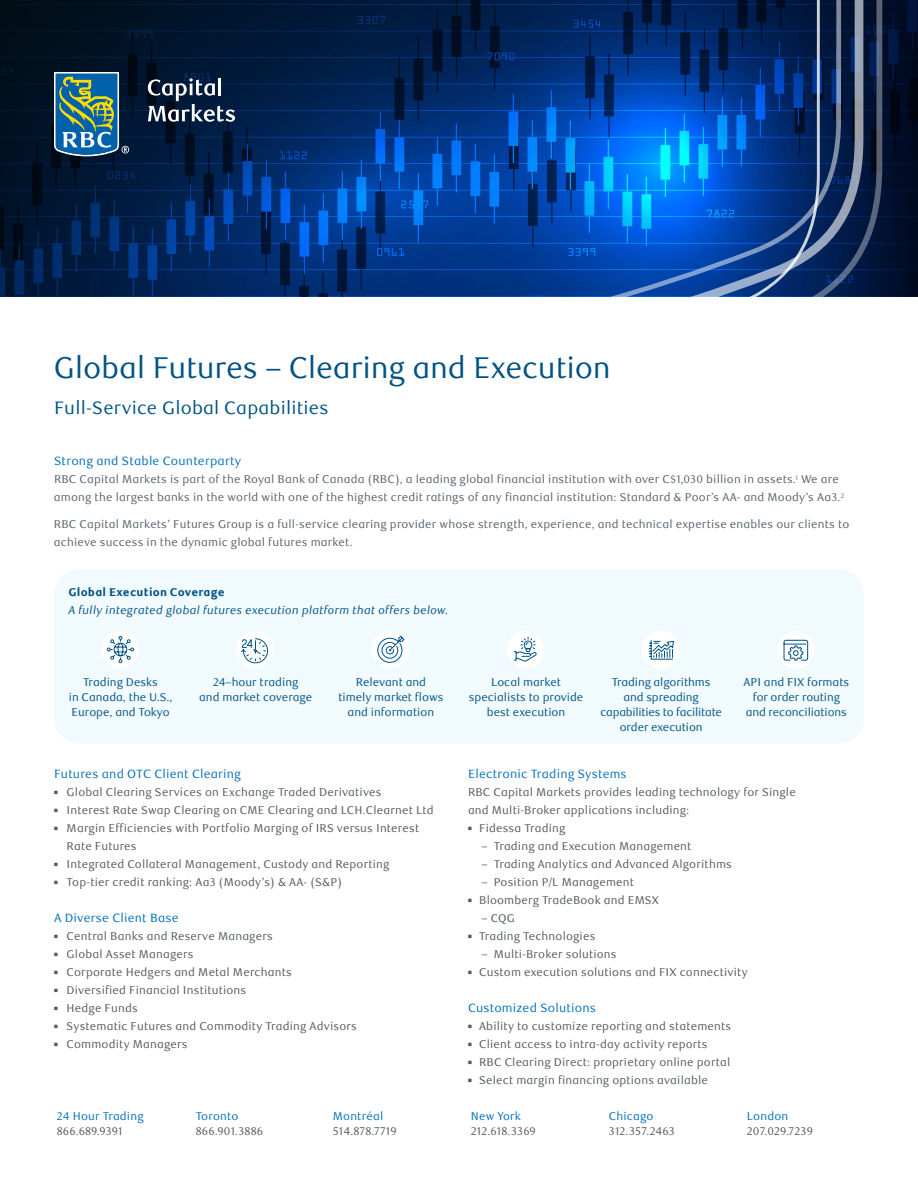
<style>
.page{position:relative;width:918px;height:1188px;background:#fff}
.page>*{position:absolute;margin:0;border:0;box-sizing:border-box;transform-origin:0 0}
.Main_Head{font:30px "RBC Display";letter-spacing:.015em;color:#015385}
.Intro_Paragraph{font:18px "RBC Text";letter-spacing:.01em;color:#015385}
.Subhead_1{font:12px "RBC Text";letter-spacing:.015em;color:#0070ba}
.Subhead_1-2{font:11.25px/18px "RBC Text";letter-spacing:.015em;color:#535a5d}
.Subhead_1-3{font:11.25px/18px "RBC Text";letter-spacing:.015em;color:#55626c}
.Table_Chart___L_Body{font:11.25px/15px "RBC Text";color:#015385;text-align:center}
.Contacts{font:11.25px "RBC Text";letter-spacing:.015em;color:#535a5d}
.Subhead_1-4{font:italic 11.25px "RBC Text";letter-spacing:.015em;color:#015385}
.Table_Chart___L_Body-2{font:11.25px/15px "RBC Text";letter-spacing:-.02em;color:#015385;text-align:center}
.Name{font:11.25px "RBC Text";letter-spacing:.015em;color:#0070ba}
.Subhead_1-5{font:800 11.25px "RBC Text";letter-spacing:.015em;color:#015385}
</style>
<div class="page">
<div style="left:54px;top:569px;width:810px;height:174px;background:#f1fafd;border-radius:25px"></div>
<div style="left:507px;top:631px;width:37px;height:38px;background:#fff;border-radius:50%"></div>
<svg style="left:513px;top:636px;width:24px;height:26px"></svg>
<div style="left:642px;top:631px;width:38px;height:38px;background:#fff;border-radius:50%"></div>
<svg style="left:649px;top:640px;width:25px;height:20px"></svg>
<div style="left:371px;top:631px;width:38px;height:38px;background:#fff;border-radius:50%"></div>
<svg style="left:377px;top:635px;width:28px;height:28px"></svg>
<div style="left:101px;top:631px;width:38px;height:38px;background:#fff;border-radius:50%"></div>
<svg style="left:107px;top:636px;width:27px;height:27px"></svg>
<div style="left:236px;top:631px;width:38px;height:38px;background:#fff;border-radius:50%"></div>
<svg style="left:241px;top:638px;width:27px;height:26px"></svg>
<div style="left:777px;top:631px;width:38px;height:38px;background:#fff;border-radius:50%"></div>
<svg style="left:783px;top:639px;width:25px;height:22px"></svg>
<img style="left:0;top:0;width:918px;height:297px">
<svg style="left:54px;top:72px;width:75px;height:84px"></svg>
<svg style="left:148px;top:78px;width:87px;height:44px"></svg>
<svg style="left:863px;top:0;width:19px;height:297px;fill:#00153a"></svg>
<svg style="left:399px;top:0;width:464px;height:297px"></svg>
<p class="Main_Head" style="left:54px;top:351px;width:558px">Global Futures – Clearing and Execution</p>
<p class="Intro_Paragraph" style="left:54px;top:397px;width:276px">Full-Service Global Capabilities</p>
<p class="Subhead_1" style="left:54px;top:454px;width:189px">Strong and Stable Counterparty</p>
<p class="Subhead_1-3" style="left:54px;top:471px;width:792px">RBC Capital Markets is part of the Royal Bank of Canada (RBC), a leading global financial institution with over C$1,030 billion in assets.<sup>1</sup> We are among the largest banks in the world with one of the highest credit ratings of any financial institution: Standard &amp; Poor’s AA- and Moody’s Aa3.<sup>2</sup></p>
<p class="Subhead_1-3" style="left:54px;top:516px;width:797px">RBC Capital Markets’ Futures Group is a full-service clearing provider whose strength, experience, and technical expertise enables our clients to achieve success in the dynamic global futures market.</p>
<p class="Subhead_1-5" style="left:68px;top:585px;width:158px">Global Execution Coverage</p>
<p class="Subhead_1-4" style="left:68px;top:603px;width:382px">A fully integrated global futures execution platform that offers below.</p>
<p class="Table_Chart___L_Body" style="left:83px;top:675px;width:76px">Trading Desks</p>
<p class="Table_Chart___L_Body" style="left:69px;top:690px;width:105px;text-align:left">in Canada, the U.S.,<br>Europe, and Tokyo</p>
<p class="Table_Chart___L_Body" style="left:213px;top:675px;width:87px">24–hour trading</p>
<p class="Table_Chart___L_Body" style="left:199px;top:690px;width:115px">and market coverage</p>
<p class="Table_Chart___L_Body" style="left:356px;top:675px;width:72px">Relevant and</p>
<p class="Table_Chart___L_Body" style="left:338px;top:690px;width:107px">timely market flows and information</p>
<p class="Table_Chart___L_Body" style="left:469px;top:675px;width:116px">Local market specialists to provide best execution</p>
<p class="Table_Chart___L_Body" style="left:612px;top:675px;width:100px">Trading algorithms</p>
<p class="Table_Chart___L_Body-2" style="left:600px;top:690px;width:123px">and spreading capabilities to facilitate order execution</p>
<p class="Table_Chart___L_Body" style="left:744px;top:675px;width:107px">API and FIX formats for order routing and reconciliations</p>
<p class="Subhead_1" style="left:54px;top:767px;width:189px">Futures and OTC Client Clearing</p>
<p class="Subhead_1-2" style="left:54px;top:784px;width:329px"><sup>■</sup> Global Clearing Services on Exchange Traded Derivatives</p>
<p class="Subhead_1-2" style="left:54px;top:802px;width:381px"><sup>■</sup> Interest Rate Swap Clearing on CME Clearing and LCH.Clearnet Ltd</p>
<p class="Subhead_1-2" style="left:67px;top:820px;width:354px;text-indent:-13px"><sup>■</sup> Margin Efficiencies with Portfolio Marging of IRS versus Interest<br>Rate Futures</p>
<p class="Subhead_1-2" style="left:54px;top:856px;width:337px"><sup>■</sup> Integrated Collateral Management, Custody and Reporting</p>
<p class="Subhead_1-2" style="left:54px;top:874px;width:290px"><sup>■</sup> Top-tier credit ranking: Aa3 (Moody’s) &amp; AA- (S&amp;P)</p>
<p class="Subhead_1" style="left:54px;top:911px;width:126px">A Diverse Client Base</p>
<p class="Subhead_1-2" style="left:54px;top:928px;width:220px"><sup>■</sup> Central Banks and Reserve Managers</p>
<p class="Subhead_1-2" style="left:54px;top:946px;width:141px"><sup>■</sup> Global Asset Managers</p>
<p class="Subhead_1-2" style="left:54px;top:964px;width:239px"><sup>■</sup> Corporate Hedgers and Metal Merchants</p>
<p class="Subhead_1-2" style="left:54px;top:982px;width:194px"><sup>■</sup> Diversified Financial Institutions</p>
<p class="Subhead_1-2" style="left:54px;top:1000px;width:85px"><sup>■</sup> Hedge Funds</p>
<p class="Subhead_1-2" style="left:54px;top:1018px;width:305px"><sup>■</sup> Systematic Futures and Commodity Trading Advisors</p>
<p class="Subhead_1-2" style="left:54px;top:1036px;width:135px"><sup>■</sup> Commodity Managers</p>
<p class="Subhead_1" style="left:468px;top:767px;width:160px">Electronic Trading Systems</p>
<p class="Subhead_1-2" style="left:468px;top:784px;width:329px">RBC Capital Markets provides leading technology for Single</p>
<p class="Subhead_1-2" style="left:468px;top:802px;width:223px">and Multi-Broker applications including:</p>
<p class="Subhead_1-2" style="left:468px;top:820px;width:99px"><sup>■</sup> Fidessa Trading</p>
<p class="Subhead_1-2" style="left:482px;top:838px;width:211px">– Trading and Execution Management</p>
<p class="Subhead_1-2" style="left:482px;top:856px;width:252px">– Trading Analytics and Advanced Algorithms</p>
<p class="Subhead_1-2" style="left:482px;top:874px;width:154px">– Position P/L Management</p>
<p class="Subhead_1-2" style="left:468px;top:892px;width:193px"><sup>■</sup> Bloomberg TradeBook and EMSX</p>
<p class="Subhead_1-2" style="left:482px;top:910px;width:35px">– CQG</p>
<p class="Subhead_1-2" style="left:468px;top:928px;width:129px"><sup>■</sup> Trading Technologies</p>
<p class="Subhead_1-2" style="left:482px;top:946px;width:137px">– Multi-Broker solutions</p>
<p class="Subhead_1-2" style="left:468px;top:964px;width:281px"><sup>■</sup> Custom execution solutions and FIX connectivity</p>
<p class="Subhead_1" style="left:468px;top:1001px;width:129px">Customized Solutions</p>
<p class="Subhead_1-2" style="left:468px;top:1018px;width:265px"><sup>■</sup> Ability to customize reporting and statements</p>
<p class="Subhead_1-2" style="left:468px;top:1036px;width:241px"><sup>■</sup> Client access to intra-day activity reports</p>
<p class="Subhead_1-2" style="left:468px;top:1054px;width:264px"><sup>■</sup> RBC Clearing Direct: proprietary online portal</p>
<p class="Subhead_1-2" style="left:468px;top:1072px;width:241px"><sup>■</sup> Select margin financing options available</p>
<p class="Name" style="left:57px;top:1110px;width:88px">24 Hour Trading</p>
<p class="Contacts" style="left:57px;top:1125px;width:67px">866.689.9391</p>
<p class="Name" style="left:196px;top:1110px;width:44px">Toronto</p>
<p class="Contacts" style="left:196px;top:1125px;width:69px">866.901.3886</p>
<p class="Name" style="left:333px;top:1110px;width:52px">Montréal</p>
<p class="Contacts" style="left:333px;top:1125px;width:65px">514.878.7719</p>
<p class="Name" style="left:471px;top:1110px;width:52px">New York</p>
<p class="Contacts" style="left:471px;top:1125px;width:67px">212.618.3369</p>
<p class="Name" style="left:609px;top:1110px;width:46px">Chicago</p>
<p class="Contacts" style="left:609px;top:1125px;width:68px">312.357.2463</p>
<p class="Name" style="left:747px;top:1110px;width:43px">London</p>
<p class="Contacts" style="left:747px;top:1125px;width:68px">207.029.7239</p>
</div>
